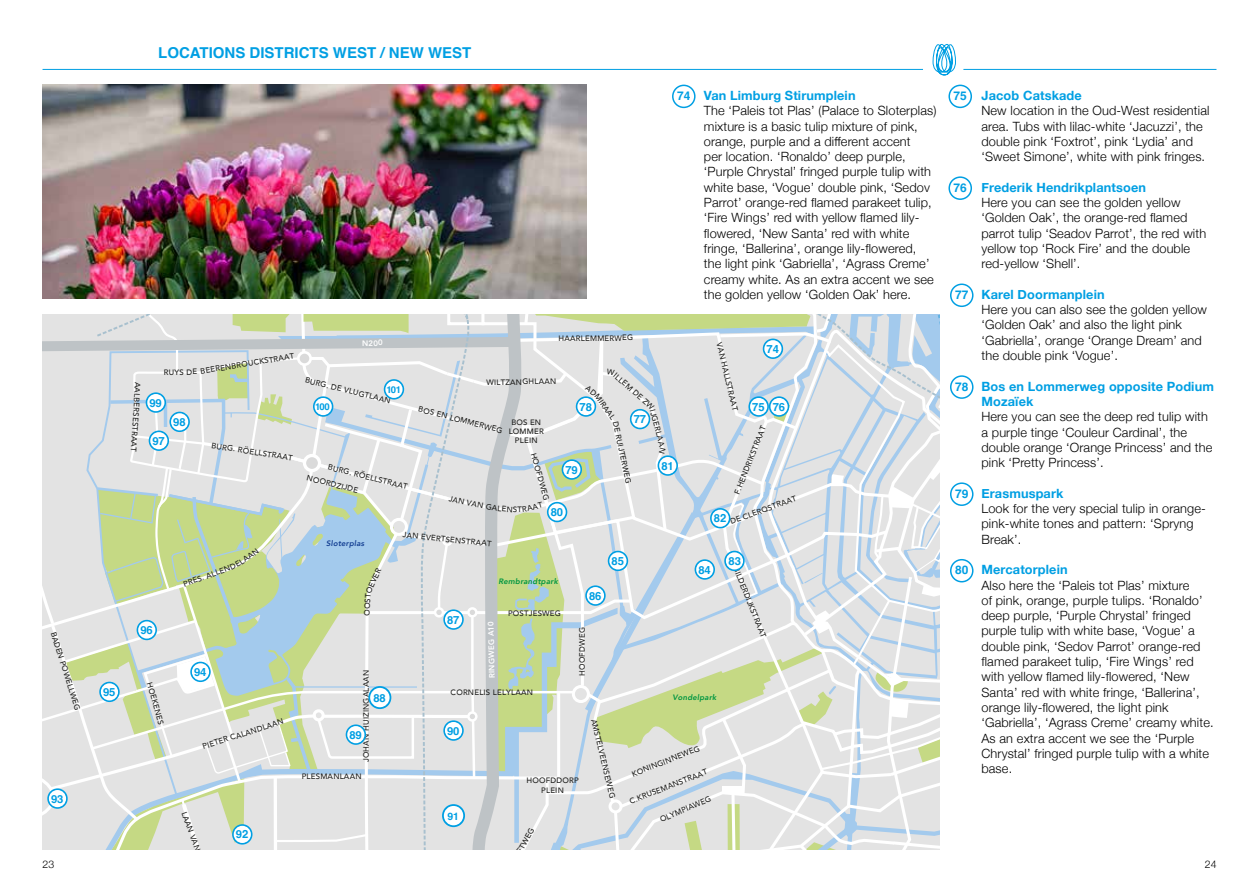
<style>
.page{position:relative;width:1259px;height:893px;background:#fff}
.page>*{position:absolute;margin:0;border:0;box-sizing:border-box;transform-origin:0 0}
.t1{font:700 15px "Helvetica";color:#009fe3}
.t2{font:300 12.75px/15.3px "Helvetica Neue";letter-spacing:.01em;color:#000}
.t3{font:700 12.75px/15.3px "Helvetica Neue";letter-spacing:.01em;color:#009fe3}
.t4{font:700 12px "Helvetica";color:#009fe3}
.t5{font:700 11.25px "Helvetica";letter-spacing:-.01em;color:#009fe3}
.t6{font:300 10.5px "Helvetica Neue";color:#000}
.t7{font:700 10.35px "Helvetica";color:#009fe3}
.t8{font:700 9.6px "Helvetica";letter-spacing:-.06em;color:#009fe3}
.t9{font:500 7.8px/9.1px "Avenir";letter-spacing:.025em;color:#1d1d1b;text-align:center}
.t10{font:italic 800 7.8px "Avenir";letter-spacing:.025em;color:#009641}
.t11{font:800 7.8px "Avenir";color:#fff}
.t12{font:italic 800 7.8px "Avenir";letter-spacing:.025em;color:#164194}
</style>
<div class="page">
<hr style="left:963px;top:69px;width:253px;height:1px;background:#009fe3">
<hr style="left:43px;top:69px;width:880px;height:1px;background:#009fe3">
<svg style="left:932px;top:44px;width:23px;height:32px"></svg>
<div style="left:672px;top:85px;width:23px;height:23px;border:2px solid #009fe3;border-radius:50%"></div>
<div style="left:948px;top:85px;width:24px;height:23px;border:2px solid #009fe3;border-radius:50%"></div>
<div style="left:948px;top:176px;width:24px;height:24px;border:2px solid #009fe3;border-radius:50%"></div>
<div style="left:950px;top:284px;width:23px;height:23px;border:2px solid #009fe3;border-radius:50%"></div>
<div style="left:950px;top:375px;width:23px;height:24px;border:2px solid #009fe3;border-radius:50%"></div>
<div style="left:950px;top:482px;width:23px;height:24px;border:2px solid #009fe3;border-radius:50%"></div>
<div style="left:950px;top:559px;width:23px;height:23px;border:2px solid #009fe3;border-radius:50%"></div>
<img style="left:43px;top:85px;width:544px;height:214px">
<svg style="left:43px;top:314px;width:897px;height:536px;background:#d9e0da"></svg>
<p class="t9" style="left:58px;top:630px;width:83px;rotate:72deg">BADEN POWELLWEG</p>
<p class="t5" style="left:51px;top:792px;width:14px">93</p>
<p class="t5" style="left:103px;top:685px;width:14px">95</p>
<p class="t1" style="left:158px;top:44px;width:315px">LOCATIONS DISTRICTS WEST / NEW WEST</p>
<p class="t3" style="left:704px;top:88px;width:153px">Van Limburg Stirumplein</p>
<p class="t2" style="left:704px;top:102px;width:234px">The ‘Paleis tot Plas’ (Palace to Sloterplas) mixture is a basic tulip mixture of pink, orange, purple and a different accent<br>per location. ‘Ronaldo’ deep purple, ‘Purple Chrystal’ fringed purple tulip with white base, ‘Vogue’ double pink, ‘Sedov Parrot’ orange-red flamed parakeet tulip, ‘Fire Wings’ red with yellow flamed lily&shy;flowered, ‘New Santa’ red with white fringe, ‘Ballerina’, orange lily-flowered, the light pink ‘Gabriella’, ‘Agrass Creme’ creamy white. As an extra accent we see the golden yellow ‘Golden Oak’ here.</p>
<p class="t4" style="left:677px;top:88px;width:15px">74</p>
<p class="t4" style="left:953px;top:88px;width:15px">75</p>
<p class="t4" style="left:953px;top:180px;width:15px">76</p>
<p class="t4" style="left:955px;top:287px;width:15px">77</p>
<p class="t9" style="left:143px;top:382px;width:72px;rotate:93deg">AALBERSESTRAAT</p>
<p class="t9" style="left:200px;top:366px;width:96px;rotate:-9deg">BEERENBROUCKSTRAAT</p>
<p class="t9" style="left:164px;top:367px;width:35px;rotate:-1deg">RUYS DE</p>
<p class="t5" style="left:149px;top:396px;width:14px">99</p>
<p class="t5" style="left:152px;top:434px;width:14px">97</p>
<p class="t5" style="left:173px;top:415px;width:14px">98</p>
<p class="t9" style="left:212px;top:440px;width:83px;rotate:9deg">BURG. RÖELLSTRAAT</p>
<p class="t11" style="left:362px;top:337px;width:22px;rotate:-1deg">N200</p>
<p class="t9" style="left:306px;top:375px;width:89px;rotate:14deg">BURG. DE VLUGTLAAN</p>
<p class="t8" style="left:386px;top:384px;width:16px">101</p>
<p class="t8" style="left:315px;top:401px;width:16px">100</p>
<p class="t9" style="left:329px;top:462px;width:83px;rotate:14deg">BURG. RÖELLSTRAAT</p>
<p class="t9" style="left:308px;top:473px;width:54px;rotate:14deg">NOORDZIJDE</p>
<p class="t9" style="left:558px;top:334px;width:76px;rotate:-1deg">HAARLEMMERWEG</p>
<p class="t9" style="left:723px;top:341px;width:71px;rotate:76deg">VAN HALLSTRAAT</p>
<p class="t5" style="left:766px;top:342px;width:14px">74</p>
<p class="t9" style="left:618px;top:370px;width:53px;rotate:41deg">ILLEM DE ZW</p>
<p class="t9" style="left:657px;top:408px;width:39px;rotate:75deg">IJGERLAA</p>
<p class="t9" style="left:486px;top:377px;width:71px;rotate:-1deg">WILTZANGHLAAN</p>
<p class="t9" style="left:600px;top:391px;width:31px;rotate:55deg">MIRAAL</p>
<p class="t9" style="left:620px;top:420px;width:65px;rotate:78deg">DE RUIJTERWEG</p>
<p class="t5" style="left:579px;top:400px;width:14px">78</p>
<p class="t5" style="left:752px;top:400px;width:34px">75 76</p>
<p class="t5" style="left:633px;top:412px;width:14px">77</p>
<p class="t9" style="left:420px;top:404px;width:88px;rotate:15deg">BOS EN LOMMERWEG</p>
<p class="t9" style="left:509px;top:417px;width:37px">BOS EN<br>LOMMER<br>PLEIN</p>
<p class="t9" style="left:732px;top:492px;width:74px;rotate:-68deg">F.HENDRIKSTRAAT</p>
<p class="t9" style="left:538px;top:452px;width:50px;rotate:74deg">HOOFDWEG</p>
<p class="t5" style="left:565px;top:463px;width:14px">79</p>
<p class="t5" style="left:661px;top:459px;width:14px">81</p>
<p class="t9" style="left:729px;top:517px;width:71px;rotate:-20deg">DE CLERQSTRAAT</p>
<p class="t5" style="left:551px;top:505px;width:14px">80</p>
<p class="t5" style="left:714px;top:511px;width:14px">82</p>
<p class="t12" style="left:326px;top:539px;width:40px">Sloterplas</p>
<p class="t9" style="left:403px;top:529px;width:90px;rotate:6deg">JAN EVERTSENSTRAAT</p>
<p class="t4" style="left:955px;top:379px;width:15px">78</p>
<p class="t4" style="left:955px;top:486px;width:15px">79</p>
<p class="t5" style="left:140px;top:623px;width:14px">96</p>
<p class="t9" style="left:154px;top:681px;width:45px;rotate:74deg">HOEKENES</p>
<p class="t9" style="left:182px;top:579px;width:35px;rotate:-20deg">PRES. AL</p>
<p class="t5" style="left:194px;top:665px;width:14px">94</p>
<p class="t9" style="left:201px;top:742px;width:86px;rotate:-18deg">PIETER CALANDLAAN</p>
<p class="t9" style="left:189px;top:810px;width:43px;rotate:70deg">LAAN VAN</p>
<p class="t5" style="left:236px;top:828px;width:14px">92</p>
<p class="t9" style="left:363px;top:591px;width:28px;rotate:-65deg">OEVER</p>
<p class="t9" style="left:362px;top:616px;width:24px;rotate:-87deg">OOST</p>
<p class="t9" style="left:361px;top:762px;width:94px;rotate:-90deg">JOHAN HUIZINGALAAN</p>
<p class="t5" style="left:373px;top:691px;width:14px">88</p>
<p class="t5" style="left:349px;top:728px;width:14px">89</p>
<p class="t9" style="left:302px;top:771px;width:61px">PLESMANLAAN</p>
<p class="t5" style="left:447px;top:613px;width:14px">87</p>
<p class="t10" style="left:498px;top:577px;width:61px">Rembrandtpark</p>
<p class="t11" style="left:486px;top:678px;width:58px;rotate:-91deg">RINGWEG A10</p>
<p class="t9" style="left:508px;top:608px;width:54px">POSTJESWEG</p>
<p class="t9" style="left:451px;top:687px;width:84px">CORNELIS LELYLAAN</p>
<p class="t5" style="left:589px;top:589px;width:14px">86</p>
<p class="t5" style="left:611px;top:554px;width:14px">85</p>
<p class="t9" style="left:577px;top:676px;width:50px;rotate:-90deg">HOOFDWEG</p>
<p class="t5" style="left:698px;top:563px;width:14px">84</p>
<p class="t10" style="left:672px;top:693px;width:45px">Vondelpark</p>
<p class="t5" style="left:447px;top:724px;width:14px">90</p>
<p class="t7" style="left:447px;top:810px;width:13px">91</p>
<p class="t9" style="left:526px;top:776px;width:54px">HOOFDDORP<br>PLEIN</p>
<p class="t9" style="left:598px;top:718px;width:82px;rotate:76deg">AMSTELVEENSEWEG</p>
<p class="t9" style="left:630px;top:769px;width:74px;rotate:-21deg">KONINGINNEWEG</p>
<p class="t9" style="left:628px;top:796px;width:84px;rotate:-21deg">C.KRUSEMANSTRAAT</p>
<p class="t9" style="left:658px;top:815px;width:56px;rotate:-23deg">OLYMPIAWEG</p>
<p class="t5" style="left:728px;top:554px;width:14px">83</p>
<p class="t9" style="left:740px;top:565px;width:77px;rotate:68deg">BILDERDIJKSTRAAT</p>
<p class="t4" style="left:955px;top:563px;width:15px">80</p>
<p class="t3" style="left:981px;top:88px;width:102px">Jacob Catskade</p>
<p class="t2" style="left:981px;top:102px;width:229px">New location in the Oud-West residential area. Tubs with lilac-white ‘Jacuzzi’, the double pink ‘Foxtrot’, pink ‘Lydia’ and ‘Sweet Simone’, white with pink fringes.</p>
<p class="t3" style="left:981px;top:180px;width:166px">Frederik Hendrikplantsoen</p>
<p class="t2" style="left:981px;top:194px;width:226px">Here you can see the golden yellow ‘Golden Oak’, the orange-red flamed parrot tulip ‘Seadov Parrot’, the red with yellow top ‘Rock Fire’ and the double red-yellow ‘Shell’.</p>
<p class="t3" style="left:981px;top:287px;width:125px">Karel Doormanplein</p>
<p class="t2" style="left:981px;top:301px;width:227px">Here you can also see the golden yellow ‘Golden Oak’ and also the light pink ‘Gabriella’, orange ‘Orange Dream’ and the double pink ‘Vogue’.</p>
<p class="t3" style="left:981px;top:379px;width:234px">Bos en Lommerweg opposite Podium<br>Mozaïek</p>
<p class="t2" style="left:981px;top:408px;width:232px">Here you can see the deep red tulip with a purple tinge ‘Couleur Cardinal’, the double orange ‘Orange Princess’ and the pink ‘Pretty Princess’.</p>
<p class="t3" style="left:981px;top:486px;width:84px">Erasmuspark</p>
<p class="t2" style="left:981px;top:500px;width:226px">Look for the very special tulip in orange&shy;pink-white tones and pattern: ‘Spryng<br>Break’.</p>
<p class="t3" style="left:981px;top:562px;width:88px">Mercatorplein</p>
<p class="t2" style="left:981px;top:576px;width:234px">Also here the ‘Paleis tot Plas’ mixture<br>of pink, orange, purple tulips. ‘Ronaldo’ deep purple, ‘Purple Chrystal’ fringed purple tulip with white base, ‘Vogue’ a double pink, ‘Sedov Parrot’ orange-red flamed parakeet tulip, ‘Fire Wings’ red with yellow flamed lily-flowered, ‘New Santa’ red with white fringe, ‘Ballerina’, orange lily-flowered, the light pink ‘Gabriella’, ‘Agrass Creme’ creamy white.<br>As an extra accent we see the ‘Purple Chrystal’ fringed purple tulip with a white base.</p>
<p class="t6" style="left:43px;top:856px;width:13px">23</p>
<p class="t6" style="left:1204px;top:856px;width:13px">24</p>
</div>
